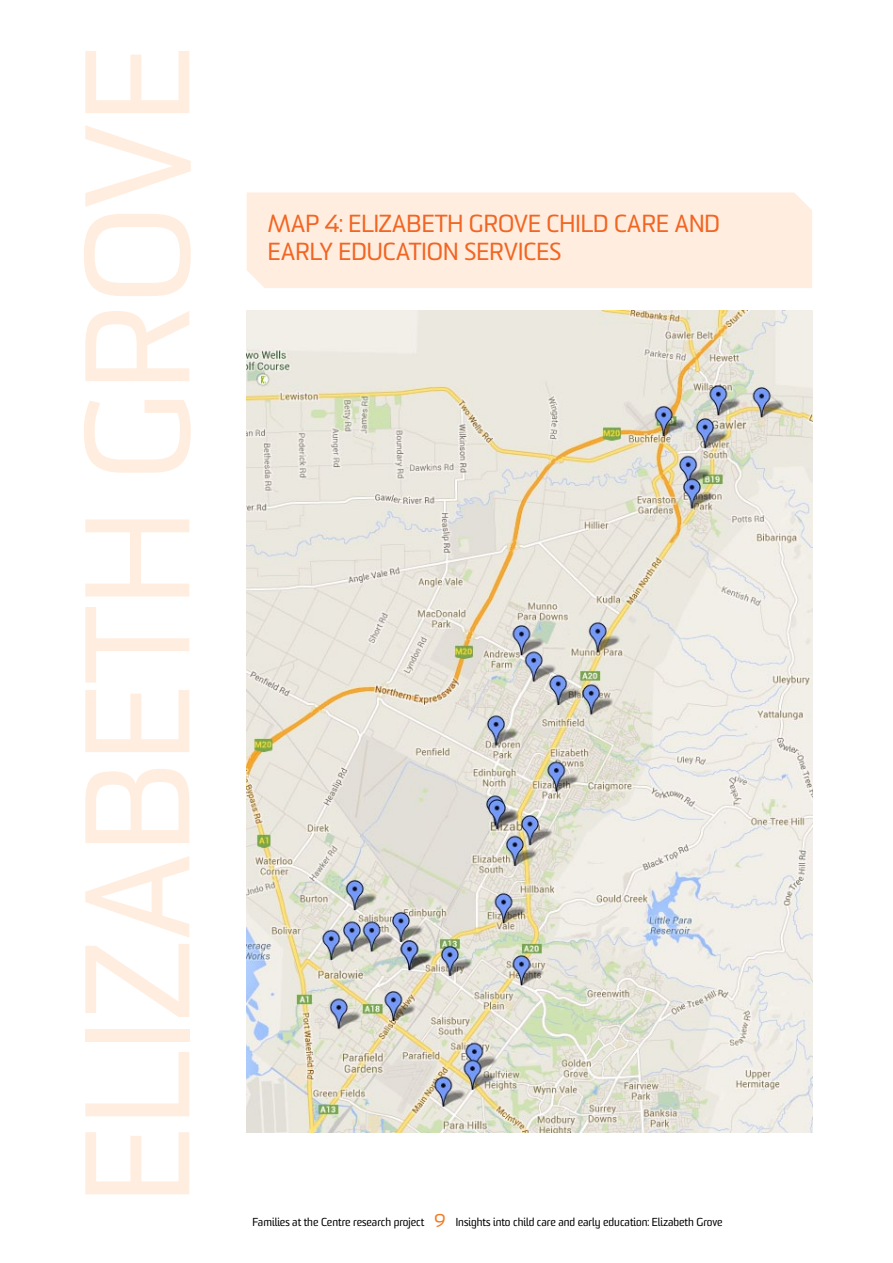
<style>
.page{position:relative;width:893px;height:1263px;background:#fff}
.page>*{position:absolute;margin:0;border:0;box-sizing:border-box;transform-origin:0 0}
.t1{font:144.75px "Sommet";color:#ffeee0}
.t2{font:24px/28.8px "Sommet";color:#f26522}
.t3{font:11.25px "Sommet";color:#000}
.s1{font-size:18px;color:#f47920}
</style>
<div class="page">
<div style="left:247px;top:192px;width:565px;height:96px;background:#ffeee0"></div>
<img style="left:247px;top:310px;width:565px;height:822px">
<h1 class="t1" style="left:49px;top:1204px;width:1145px;rotate:-90deg">Elizabeth Grove</h1>
<h2 class="t2" style="left:268px;top:210px;width:454px">Map 4: Elizabeth Grove child care and early education services</h2>
<p class="t3" style="left:252px;top:1215px;width:472px">Families at the Centre research project <span class="s1">9</span> Insights into child care and early education: Elizabeth Grove</p>
</div>
